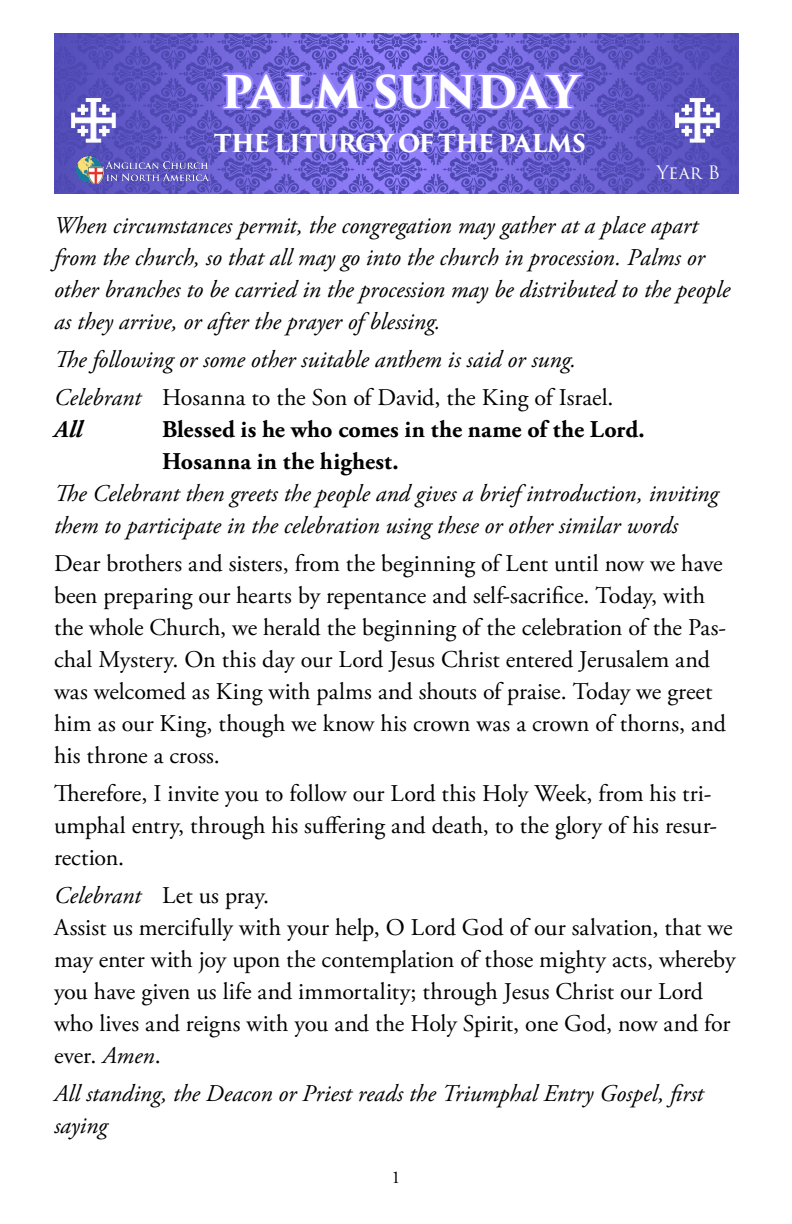
<style>
.page{position:relative;width:792px;height:1224px;background:#fff}
.page>*{position:absolute;margin:0;border:0;box-sizing:border-box;transform-origin:0 0}
.t1{font:700 44px "Trajan Pro 3";letter-spacing:-.01em;color:#fff}
.t2{font:24px/32px "Adobe Garamond Pro";letter-spacing:.01em;color:#000}
.t3{font:italic 24px/32px "Adobe Garamond Pro";color:#000}
.t4{font:700 24px/32px "Adobe Garamond Pro";letter-spacing:.005em;color:#000}
.t5{font:700 24px "Trajan Pro 3";letter-spacing:-.035em;color:#fff}
.t6{font:italic 700 24px "Adobe Garamond Pro";color:#000}
.t7{font:18px "Trajan Pro 3";color:#fff}
.t8{font:18px "Adobe Garamond Pro";color:#000}
.s1{font-style:normal}
.s2{font-style:italic}
</style>
<div class="page">
<svg style="left:586px;top:33px;width:152px;height:160px;background:#5a53bf"></svg>
<svg style="left:54px;top:33px;width:318px;height:160px;background:#6158c6"></svg>
<svg style="left:72px;top:98px;width:43px;height:44px"></svg>
<svg style="left:676px;top:98px;width:43px;height:44px"></svg>
<img style="left:76px;top:157px;width:132px;height:27px">
<svg style="left:220px;top:33px;width:146px;height:82px;background:#7467db"></svg>
<svg style="left:372px;top:33px;width:214px;height:161px;background:#7266da"></svg>
<h1 class="t1" style="left:221px;top:59px;width:359px">PALM SUNDAY</h1>
<p class="t5" style="left:214px;top:125px;width:374px">THE LITURGY OF THE PALMS</p>
<p class="t7" style="left:657px;top:160px;width:65px">Year B</p>
<p class="t3" style="left:54px;top:210px;width:678px">When circumstances permit, the congregation may gather at a place apart from the church, so that all may go into the church in procession. Palms or other branches to be carried in the procession may be distributed to the people as they arrive, or after the prayer of blessing.</p>
<p class="t3" style="left:54px;top:341px;width:561px;line-height:38px">The following or some other suitable anthem is said or sung.<br>Celebrant <span class="s1">Hosanna to the Son of David, the King of Israel.</span></p>
<p class="t6" style="left:54px;top:416px;width:30px">All</p>
<p class="t4" style="left:162px;top:414px;width:484px">Blessed is he who comes in the name of the Lord.<br>Hosanna in the highest.</p>
<p class="t3" style="left:54px;top:478px;width:666px">The Celebrant then greets the people and gives a brief introduction, inviting them to participate in the celebration using these or other similar words</p>
<p class="t2" style="left:54px;top:549px;width:674px">Dear brothers and sisters, from the beginning of Lent until now we have been preparing our hearts by repentance and self-sacrifice. Today, with the whole Church, we herald the beginning of the celebration of the Pas&shy;chal Mystery. On this day our Lord Jesus Christ entered Jerusalem and was welcomed as King with palms and shouts of praise. Today we greet him as our King, though we know his crown was a crown of thorns, and his throne a cross.</p>
<p class="t2" style="left:54px;top:779px;width:665px">Therefore, I invite you to follow our Lord this Holy Week, from his tri&shy;umphal entry, through his suffering and death, to the glory of his resur&shy;rection.</p>
<p class="t2" style="left:54px;top:881px;width:683px"><span class="s2">Celebrant</span> Let us pray.<br>Assist us mercifully with your help, O Lord God of our salvation, that we may enter with joy upon the contemplation of those mighty acts, whereby you have given us life and immortality; through Jesus Christ our Lord who lives and reigns with you and the Holy Spirit, one God, now and for ever. <span class="s2">Amen</span>.</p>
<p class="t3" style="left:54px;top:1078px;width:651px">All standing, the Deacon or Priest reads the Triumphal Entry Gospel, first saying</p>
<p class="t8" style="left:392px;top:1167px;width:10px">1</p>
</div>
